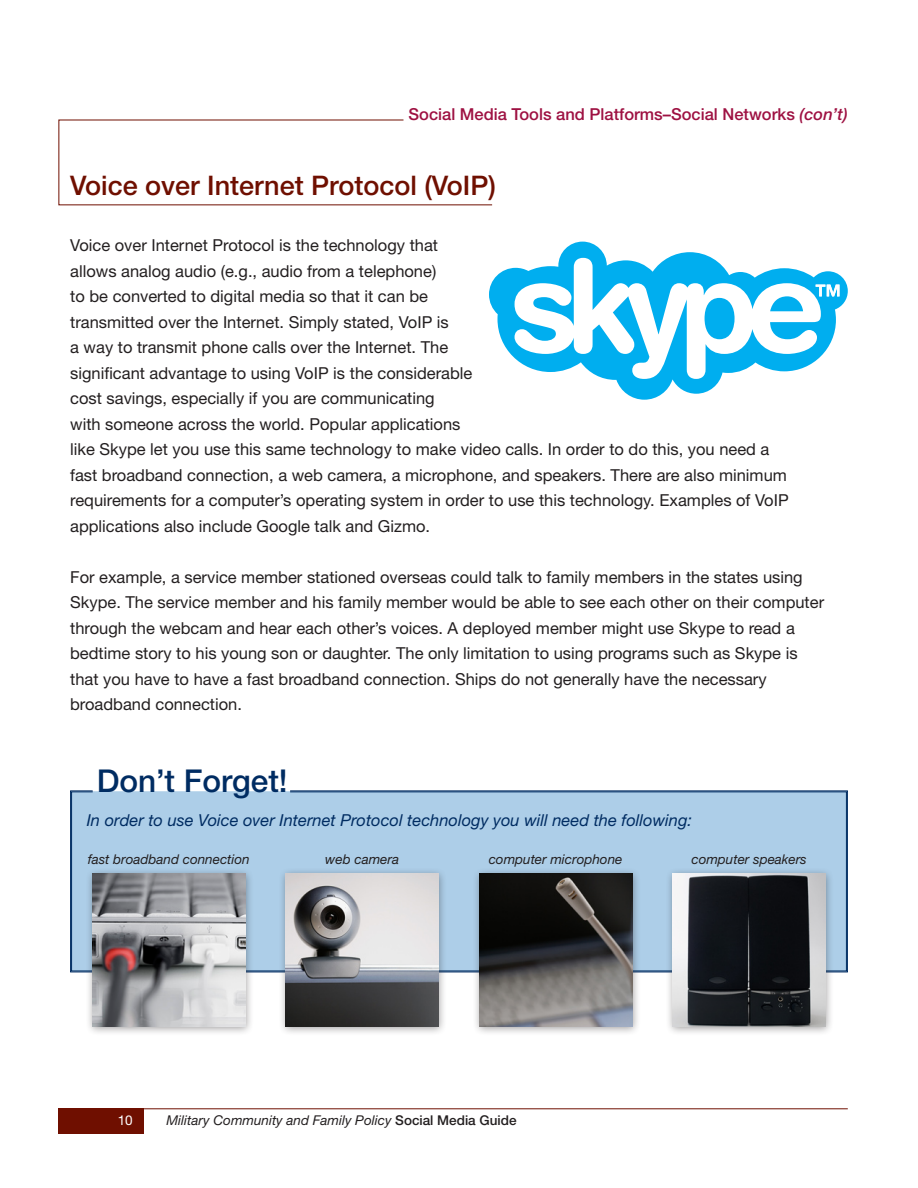
<style>
.page{position:relative;width:918px;height:1188px;background:#fff}
.page>*{position:absolute;margin:0;border:0;box-sizing:border-box;transform-origin:0 0}
.t1{font:500 31.5px "Helvetica Neue LT Std";color:#002c62}
.section_subheads{font:500 27px "Helvetica Neue LT Std";color:#6f0f00}
.t2{font:16.5px/25.5px "Helvetica Neue LT Std";color:#231f20}
.t3{font:italic 16.5px "Helvetica Neue LT Std";color:#002c62}
.section_continue{font:500 16.5px "Helvetica Neue LT Std";color:#9e1142}
.t4{font:italic 13.5px "Helvetica Neue LT Std";color:#231f20}
.t5{font:13.5px "Helvetica Neue LT Std";color:#fff}
.s1{font-style:italic}
.s2{font-weight:500;font-style:normal}
</style>
<div class="page">
<div style="left:58px;top:1108px;width:86px;height:26px;background:#6f0f00"></div>
<hr style="left:140px;top:1108px;width:708px;height:1px;background:#6f0f00">
<svg style="left:58px;top:119px;width:435px;height:87px"></svg>
<div style="left:70px;top:790px;width:778px;height:183px;background:#adcee8"></div>
<svg style="left:489px;top:242px;width:359px;height:158px"></svg>
<svg style="left:515px;top:258px;width:324px;height:121px"></svg>
<div style="left:85px;top:867px;width:169px;height:169px;background:#231f20;opacity:.43"></div>
<img style="left:92px;top:874px;width:153px;height:153px">
<div style="left:278px;top:867px;width:169px;height:169px;background:#231f20;opacity:.43"></div>
<img style="left:286px;top:874px;width:153px;height:153px">
<div style="left:472px;top:867px;width:169px;height:169px;background:#231f20;opacity:.43"></div>
<img style="left:479px;top:874px;width:153px;height:153px">
<div style="left:665px;top:867px;width:169px;height:169px;background:#231f20;opacity:.43"></div>
<img style="left:673px;top:874px;width:153px;height:153px">
<p class="section_continue" style="left:409px;top:104px;width:441px">Social Media Tools and Platforms–Social Networks <span class="s1">(con’t)</span></p>
<p class="section_subheads" style="left:70px;top:169px;width:427px">Voice over Internet Protocol (VoIP)</p>
<p class="t2" style="left:70px;top:232px;width:720px">Voice over Internet Protocol is the technology that<br>allows analog audio (e.g., audio from a telephone)<br>to be converted to digital media so that it can be<br>transmitted over the Internet. Simply stated, VoIP is<br>a way to transmit phone calls over the Internet. The<br>significant advantage to using VoIP is the considerable<br>cost savings, especially if you are communicating<br>with someone across the world. Popular applications<br>like Skype let you use this same technology to make video calls. In order to do this, you need a fast broadband connection, a web camera, a microphone, and speakers. There are also minimum requirements for a computer’s operating system in order to use this technology. Examples of VoIP applications also include Google talk and Gizmo.</p>
<p class="t2" style="left:70px;top:564px;width:756px">For example, a service member stationed overseas could talk to family members in the states using Skype. The service member and his family member would be able to see each other on their computer through the webcam and hear each other’s voices. A deployed member might use Skype to read a bedtime story to his young son or daughter. The only limitation to using programs such as Skype is that you have to have a fast broadband connection. Ships do not generally have the necessary broadband connection.</p>
<p class="t1" style="left:97px;top:762px;width:192px">Don’t Forget!</p>
<p class="t3" style="left:87px;top:811px;width:607px">In order to use Voice over Internet Protocol technology you will need the following:</p>
<p class="t4" style="left:88px;top:851px;width:164px">fast broadband connection</p>
<p class="t4" style="left:325px;top:851px;width:75px">web camera</p>
<p class="t4" style="left:489px;top:851px;width:135px">computer microphone</p>
<p class="t4" style="left:691px;top:851px;width:117px">computer speakers</p>
<p class="t5" style="left:118px;top:1112px;width:17px">10</p>
<p class="t4" style="left:167px;top:1112px;width:352px">Military Community and Family Policy <span class="s2">Social Media Guide</span></p>
</div>
